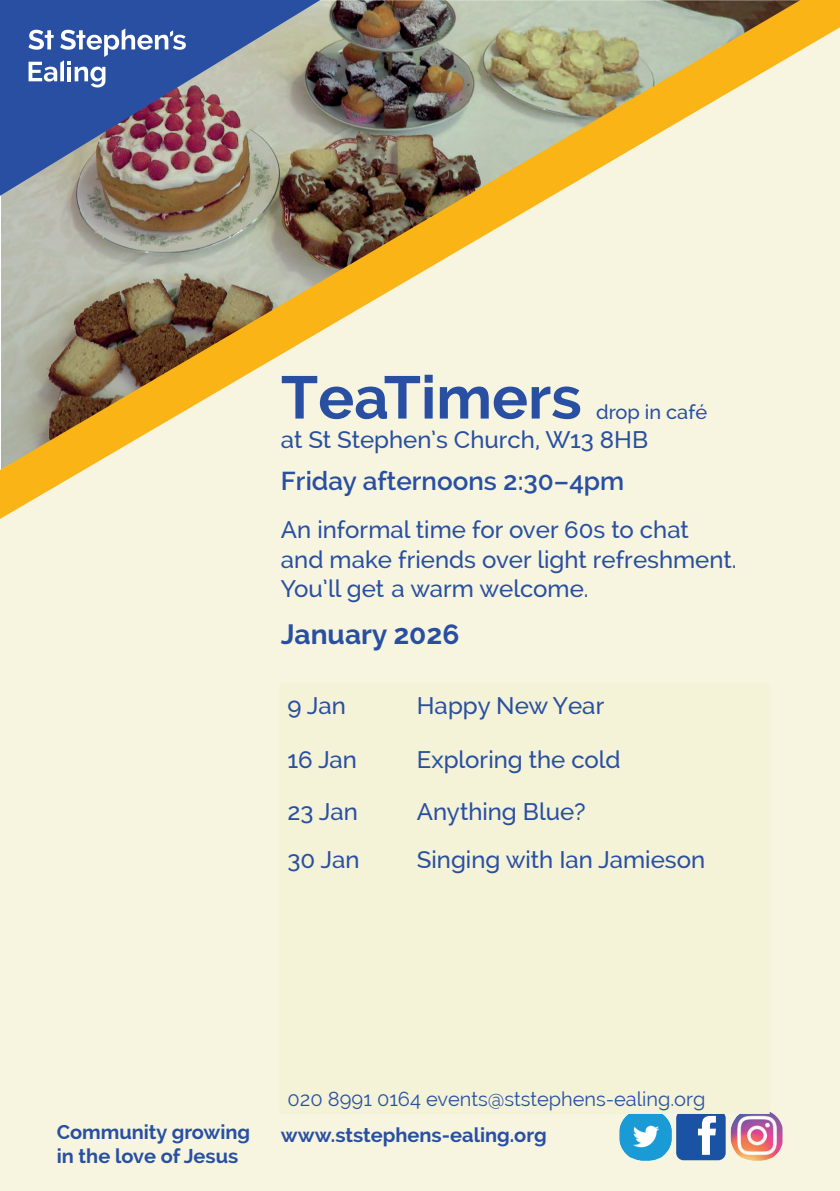
<style>
.page{position:relative;width:840px;height:1191px;background:#fff}
.page>*{position:absolute;margin:0;border:0;box-sizing:border-box;transform-origin:0 0}
.t1{font:700 60px "Raleway";color:#284fa2}
.t2{font:700 28px "Raleway";color:#284fa2}
.t3{font:600 26px "Raleway";color:#284fa2}
.t4{font:500 24px/29.4px "Raleway";color:#284fa2}
.t5{font:700 20px/24px "Raleway";color:#284fa2}
.t6{font:20px "Raleway";color:#284fa2}
.t7{font:500 20px "Raleway";color:#284fa2}
</style>
<div class="page">
<div style="left:0;top:519px;width:839px;height:672px;background:#f7f5df"></div>
<div style="left:675px;top:1110px;width:50px;height:50px;background:#1b53a4;border-radius:7px"></div>
<svg style="left:698px;top:1116px;width:17px;height:38px"></svg>
<img style="left:618px;top:1114px;width:53px;height:47px">
<img style="left:729px;top:1109px;width:53px;height:52px">
<img style="left:0;top:0;width:839px;height:519px">
<div style="left:279px;top:683px;width:490px;height:431px;background:#f4f2d7"></div>
<h1 class="t1" style="left:281px;top:363px;width:302px">TeaTimers</h1>
<p class="t7" style="left:595px;top:400px;width:113px">drop in café</p>
<p class="t4" style="left:281px;top:425px;width:368px">at St Stephen’s Church, W13 8HB</p>
<p class="t3" style="left:281px;top:465px;width:344px">Friday afternoons 2:30–4pm</p>
<p class="t4" style="left:281px;top:515px;width:457px">An informal time for over 60s to chat and make friends over light refreshment.<br>You’ll get a warm welcome.</p>
<p class="t2" style="left:281px;top:617px;width:180px">January 2026</p>
<p class="t4" style="left:287px;top:691px;width:60px">9 Jan</p>
<p class="t4" style="left:416px;top:691px;width:189px">Happy New Year</p>
<p class="t4" style="left:287px;top:744px;width:71px">16 Jan</p>
<p class="t4" style="left:416px;top:744px;width:205px">Exploring the cold</p>
<p class="t4" style="left:287px;top:797px;width:72px">23 Jan</p>
<p class="t4" style="left:416px;top:797px;width:170px">Anything Blue?</p>
<p class="t4" style="left:287px;top:845px;width:74px">30 Jan</p>
<p class="t4" style="left:416px;top:845px;width:290px">Singing with Ian Jamieson</p>
<p class="t5" style="left:57px;top:1120px;width:195px">Community growing in the love of Jesus</p>
<p class="t6" style="left:287px;top:1087px;width:419px">020 8991 0164 events@ststephens-ealing.org</p>
<p class="t5" style="left:281px;top:1123px;width:267px">www.ststephens-ealing.org</p>
</div>
